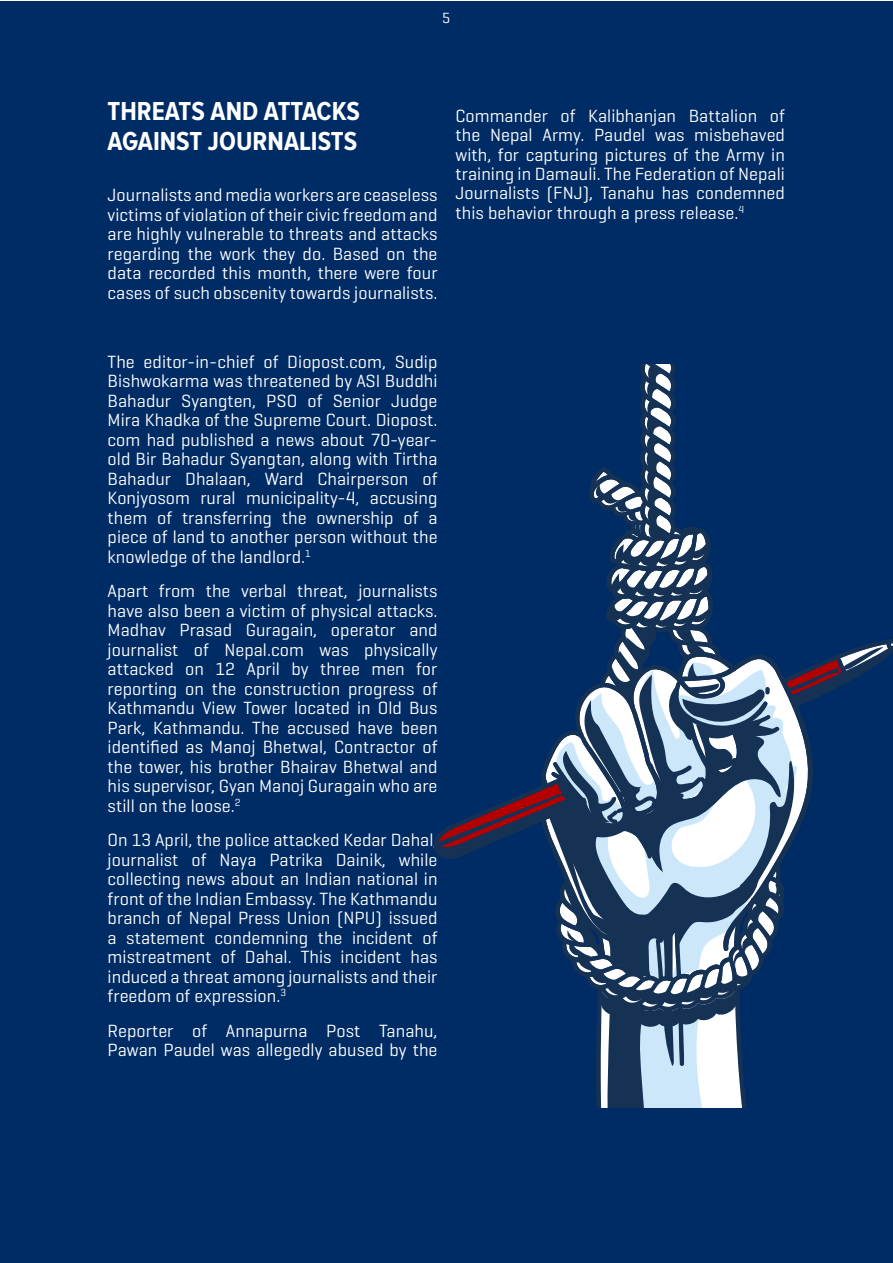
<style>
.page{position:relative;width:893px;height:1263px;background:#fff}
.page>*{position:absolute;margin:0;border:0;box-sizing:border-box;transform-origin:0 0}
.t1{font:700 27px/30px "Proxima Nova A Cond";color:#fff}
.t2{font:18px/19.5px "Geogrotesque";letter-spacing:.005em;color:#fff;text-align:justify}
.t3{font:15px "Geogrotesque";color:#fff}
</style>
<div class="page">
<div style="left:0;top:2px;width:892px;height:1261px;background:#002c66"></div>
<svg style="left:434px;top:364px;width:459px;height:743px"></svg>
<p class="t3" style="left:442px;top:9px;width:10px">5</p>
<h1 class="t1" style="left:108px;top:96px;width:254px">THREATS AND ATTACKS<br>AGAINST JOURNALISTS</h1>
<p class="t2" style="left:108px;top:185px;width:331px">Journalists and media workers are ceaseless victims of violation of their civic freedom and are highly vulnerable to threats and attacks regarding the work they do. Based on the data recorded this month, there were four cases of such obscenity towards journalists.</p>
<p class="t2" style="left:455px;top:105px;width:331px">Commander of Kalibhanjan Battalion of the Nepal Army. Paudel was misbehaved with, for capturing pictures of the Army in training in Damauli. The Federation of Nepali Journalists (FNJ), Tanahu has condemned this behavior through a press release.<sup>4</sup></p>
<p class="t2" style="left:108px;top:351px;width:331px">The editor-in-chief of Diopost.com, Sudip Bishwokarma was threatened by ASI Buddhi Bahadur Syangten, PSO of Senior Judge Mira Khadka of the Supreme Court. Diopost. com had published a news about 70-year&shy;old Bir Bahadur Syangtan, along with Tirtha Bahadur Dhalaan, Ward Chairperson of Konjyosom rural municipality-4, accusing them of transferring the ownership of a piece of land to another person without the knowledge of the landlord.<sup>1</sup></p>
<p class="t2" style="left:108px;top:581px;width:331px">Apart from the verbal threat, journalists have also been a victim of physical attacks.<br>Madhav Prasad Guragain, operator and journalist of Nepal.com was physically attacked on 12 April by three men for reporting on the construction progress of Kathmandu View Tower located in Old Bus Park, Kathmandu. The accused have been identified as Manoj Bhetwal, Contractor of the tower, his brother Bhairav Bhetwal and his supervisor, Gyan Manoj Guragain who are still on the loose.<sup>2</sup></p>
<p class="t2" style="left:108px;top:830px;width:331px">On 13 April, the police attacked Kedar Dahal, journalist of Naya Patrika Dainik, while collecting news about an Indian national in front of the Indian Embassy. The Kathmandu branch of Nepal Press Union (NPU) issued a statement condemning the incident of mistreatment of Dahal. This incident has induced a threat among journalists and their freedom of expression.<sup>3</sup></p>
<p class="t2" style="left:108px;top:1020px;width:331px">Reporter of Annapurna Post Tanahu,<br>Pawan Paudel was allegedly abused by the</p>
</div>
